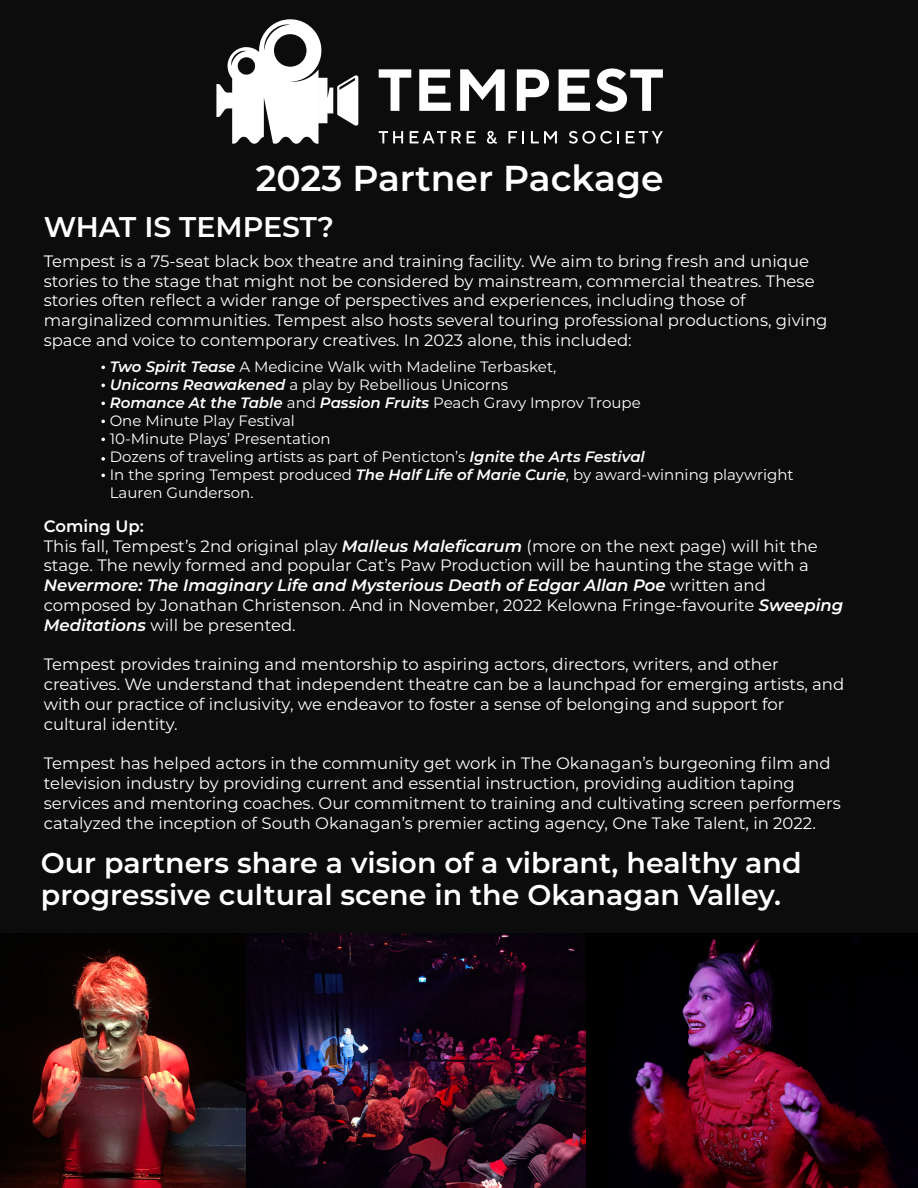
<style>
.page{position:relative;width:918px;height:1188px;background:#0c0c0c}
.page>*{position:absolute;margin:0;border:0;box-sizing:border-box;transform-origin:0 0}
.t1{font:600 36px "Montserrat";color:#fff}
.t2{font:600 28.5px/31.5px "Montserrat";color:#fff}
.t3{font:16.5px/19.8px "Montserrat";color:#fff}
.t4{font:15px/18px "Montserrat";color:#fff}
.s1{font-weight:600;font-style:italic}
.s2{font-weight:600}
</style>
<div class="page">
<svg style="left:379px;top:69px;width:32px;height:42px"></svg>
<svg style="left:419px;top:69px;width:32px;height:42px"></svg>
<svg style="left:460px;top:69px;width:45px;height:42px"></svg>
<svg style="left:517px;top:69px;width:32px;height:42px"></svg>
<svg style="left:559px;top:68px;width:104px;height:44px"></svg>
<svg style="left:379px;top:131px;width:24px;height:12px"></svg>
<svg style="left:410px;top:131px;width:51px;height:12px"></svg>
<svg style="left:467px;top:131px;width:9px;height:12px"></svg>
<svg style="left:487px;top:131px;width:10px;height:13px"></svg>
<svg style="left:508px;top:131px;width:16px;height:12px"></svg>
<svg style="left:531px;top:131px;width:26px;height:12px"></svg>
<svg style="left:569px;top:131px;width:50px;height:13px"></svg>
<svg style="left:626px;top:131px;width:37px;height:12px"></svg>
<svg style="left:216px;top:19px;width:142px;height:125px"></svg>
<img style="left:586px;top:933px;width:332px;height:255px">
<img style="left:246px;top:933px;width:340px;height:255px">
<img style="left:0;top:933px;width:246px;height:255px">
<svg style="left:101px;top:366px;width:4px;height:3px"></svg>
<svg style="left:101px;top:384px;width:4px;height:3px"></svg>
<svg style="left:101px;top:402px;width:4px;height:3px"></svg>
<svg style="left:101px;top:420px;width:4px;height:3px"></svg>
<svg style="left:101px;top:438px;width:4px;height:3px"></svg>
<svg style="left:101px;top:457px;width:4px;height:4px"></svg>
<svg style="left:101px;top:474px;width:4px;height:3px"></svg>
<h1 class="t1" style="left:256px;top:152px;width:409px">2023 Partner Package</h1>
<h2 class="t2" style="left:44px;top:210px;width:292px">WHAT IS TEMPEST?</h2>
<p class="t3" style="left:44px;top:250px;width:785px">Tempest is a 75-seat black box theatre and training facility. We aim to bring fresh and unique stories to the stage that might not be considered by mainstream, commercial theatres. These stories often reflect a wider range of perspectives and experiences, including those of marginalized communities. Tempest also hosts several touring professional productions, giving space and voice to contemporary creatives. In 2023 alone, this included:</p>
<p class="t4" style="left:110px;top:357px;width:685px"><span class="s1">Two Spirit Tease</span> A Medicine Walk with Madeline Terbasket,<br><span class="s1">Unicorns Reawakened</span> a play by Rebellious Unicorns<br><span class="s1">Romance At the Table</span> and <span class="s1">Passion Fruits</span> Peach Gravy Improv Troupe<br>One Minute Play Festival<br>10-Minute Plays’ Presentation<br>Dozens of traveling artists as part of Penticton’s <span class="s1">Ignite the Arts Festival<br></span>In the spring Tempest produced <span class="s1">The Half Life of Marie Curie</span>, by award-winning playwright Lauren Gunderson.</p>
<p class="t3" style="left:44px;top:515px;width:801px"><span class="s2">Coming Up:<br></span>This fall, Tempest’s 2nd original play <span class="s1">Malleus Maleficarum</span> (more on the next page) will hit the stage. The newly formed and popular Cat’s Paw Production will be haunting the stage with a <span class="s1">Nevermore: The Imaginary Life and Mysterious Death of Edgar Allan Poe</span> written and composed by Jonathan Christenson. And in November, 2022 Kelowna Fringe-favourite <span class="s1">Sweeping Meditations</span> will be presented.</p>
<p class="t3" style="left:44px;top:654px;width:802px">Tempest provides training and mentorship to aspiring actors, directors, writers, and other creatives. We understand that independent theatre can be a launchpad for emerging artists, and with our practice of inclusivity, we endeavor to foster a sense of belonging and support for cultural identity.</p>
<p class="t3" style="left:44px;top:753px;width:799px">Tempest has helped actors in the community get work in The Okanagan’s burgeoning film and television industry by providing current and essential instruction, providing audition taping services and mentoring coaches. Our commitment to training and cultivating screen performers catalyzed the inception of South Okanagan’s premier acting agency, One Take Talent, in 2022.</p>
<h2 class="t2" style="left:41px;top:846px;width:762px">Our partners share a vision of a vibrant, healthy and progressive cultural scene in the Okanagan Valley.</h2>
</div>
